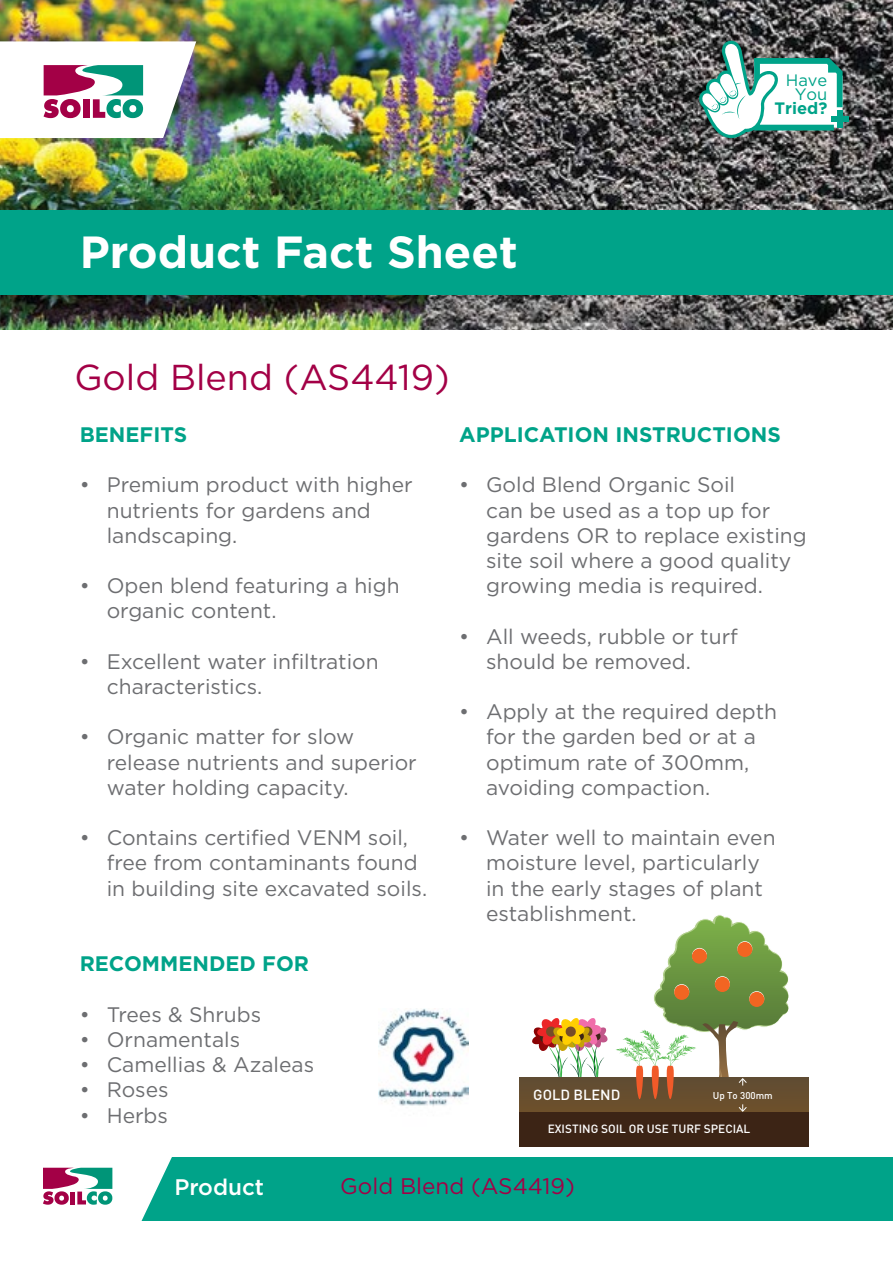
<style>
.page{position:relative;width:893px;height:1263px;background:#fff}
.page>*{position:absolute;margin:0;border:0;box-sizing:border-box;transform-origin:0 0}
.t1{font:700 45px "Gotham HTF";color:#fff}
.t2{font:36px "Gotham HTF";color:#a30046}
.t3{font:22.5px "Gotham HTF";color:#a30046}
.t4{font:500 22.5px "Gotham HTF";color:#fff}
.t5{font:21px/25.2px "Gotham HTF";color:#6d6e71}
.t6{font:700 21px "Gotham HTF";color:#00a389}
.t7{font:16.5px/14.1px "Gotham HTF";color:#00a389;text-align:center}
.t8{font:700 16.5px "Gotham HTF";color:#00a389}
.t9{font:500 14.55px "DIN";color:#fff}
.t10{font:500 11.85px "DIN";color:#fff}
.t11{font:500 9.75px "DIN";color:#fff}
</style>
<div class="page">
<div style="left:0;top:1157px;width:893px;height:64px;background:#00a389"></div>
<svg style="left:0;top:1157px;width:172px;height:64px;background:#cfd9db"></svg>
<img style="left:531px;top:1018px;width:77px;height:60px">
<div style="left:519px;top:1078px;width:290px;height:34px;background:#674e2f"></div>
<div style="left:519px;top:1112px;width:290px;height:34px;background:#3c2415"></div>
<svg style="left:615px;top:915px;width:175px;height:197px"></svg>
<img style="left:0;top:0;width:893px;height:330px">
<div style="left:0;top:210px;width:893px;height:85px;background:#00a389"></div>
<div style="left:831px;top:116px;width:17px;height:6px;background:#00a389"></div>
<svg style="left:698px;top:37px;width:145px;height:109px"></svg>
<svg style="left:0;top:41px;width:196px;height:97px"></svg>
<img style="left:379px;top:1008px;width:89px;height:98px">
<h1 class="t1" style="left:80px;top:226px;width:439px">Product Fact Sheet</h1>
<p class="t7" style="left:786px;top:73px;width:43px">Have<br>You</p>
<p class="t8" style="left:774px;top:99px;width:54px">Tried?</p>
<h2 class="t2" style="left:74px;top:357px;width:377px">Gold Blend (AS4419)</h2>
<p class="t6" style="left:80px;top:422px;width:109px">BENEFITS</p>
<p class="t5" style="left:107px;top:472px;width:308px;text-indent:-27px">• Premium product with higher nutrients for gardens and landscaping.</p>
<p class="t5" style="left:107px;top:573px;width:294px;text-indent:-27px">• Open blend featuring a high organic content.</p>
<p class="t5" style="left:107px;top:648px;width:274px;text-indent:-27px">• Excellent water infiltration characteristics.</p>
<p class="t5" style="left:107px;top:724px;width:311px;text-indent:-27px">• Organic matter for slow release nutrients and superior water holding capacity.</p>
<p class="t5" style="left:107px;top:825px;width:322px;text-indent:-27px">• Contains certified VENM soil, free from contaminants found in building site excavated soils.</p>
<p class="t6" style="left:459px;top:422px;width:323px">APPLICATION INSTRUCTIONS</p>
<p class="t5" style="left:486px;top:472px;width:322px;text-indent:-27px">• Gold Blend Organic Soil<br>can be used as a top up for gardens OR to replace existing site soil where a good quality growing media is required.</p>
<p class="t5" style="left:486px;top:623px;width:253px;text-indent:-27px">• All weeds, rubble or turf should be removed.</p>
<p class="t5" style="left:486px;top:699px;width:293px;text-indent:-27px">• Apply at the required depth for the garden bed or at a optimum rate of 300mm, avoiding compaction.</p>
<p class="t5" style="left:486px;top:825px;width:291px;text-indent:-27px">• Water well to maintain even moisture level, particularly in the early stages of plant establishment.</p>
<p class="t6" style="left:80px;top:952px;width:231px">RECOMMENDED FOR</p>
<p class="t5" style="left:80px;top:1001px;width:183px">• Trees &amp; Shrubs</p>
<p class="t5" style="left:80px;top:1026px;width:162px">• Ornamentals</p>
<p class="t5" style="left:80px;top:1052px;width:236px">• Camellias &amp; Azaleas</p>
<p class="t5" style="left:80px;top:1077px;width:90px">• Roses</p>
<p class="t5" style="left:80px;top:1102px;width:90px">• Herbs</p>
<p class="t9" style="left:533px;top:1085px;width:89px">GOLD BLEND</p>
<p class="t11" style="left:713px;top:1089px;width:62px">Up To 300mm</p>
<p class="t10" style="left:548px;top:1121px;width:204px">EXISTING SOIL OR USE TURF SPECIAL</p>
<p class="t4" style="left:174px;top:1174px;width:91px">Product</p>
<p class="t3" style="left:340px;top:1174px;width:236px">Gold Blend (AS4419)</p>
</div>
